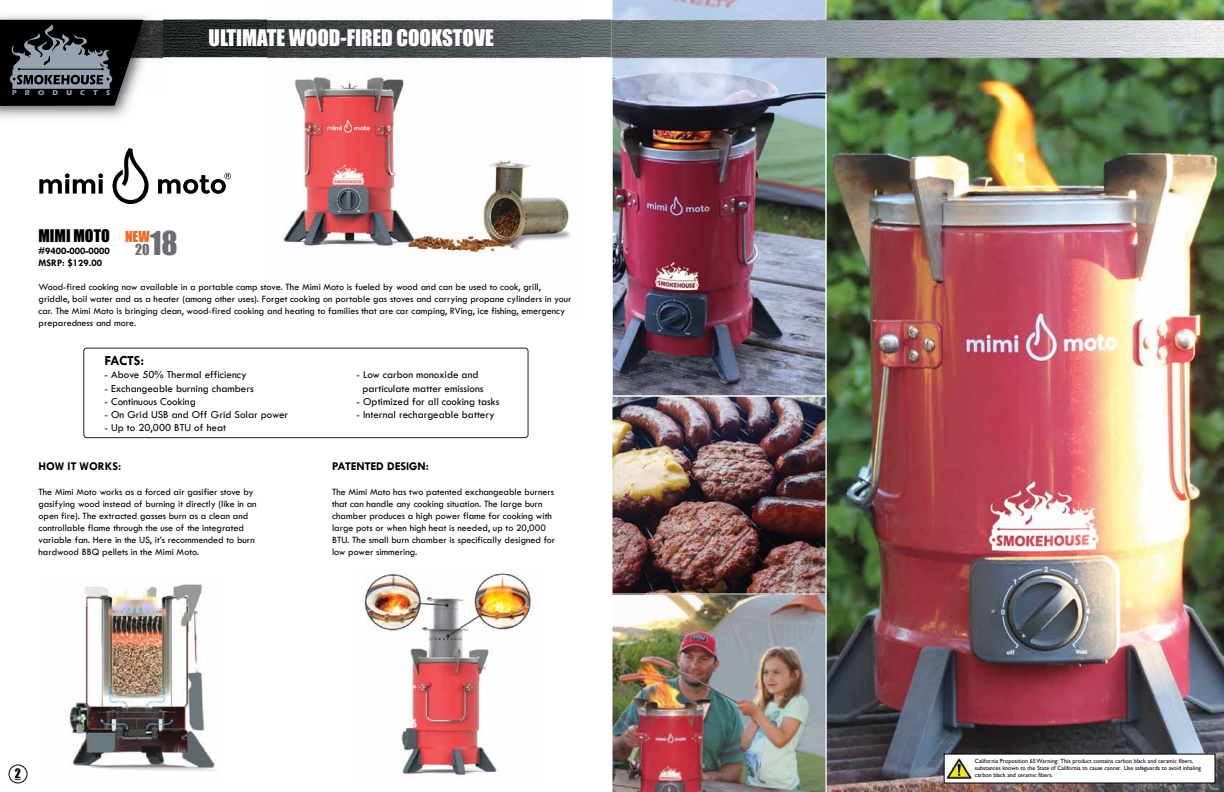
<style>
.page{position:relative;width:1224px;height:792px;background:#fff}
.page>*{position:absolute;margin:0;border:0;box-sizing:border-box;transform-origin:0 0}
.t1{font:21px "Impact";color:#fff}
.t2{font:16px "Impact";color:#000}
.t3{font:700 14px "Tw Cen";letter-spacing:-.025em;color:#000}
.t4{font:13.9px/13px "Impact";color:#f26724}
.t5{font:700 12px "Tw Cen";color:#000}
.t6{font:12px "Impact";color:#000}
.t7{font:11px "Tw Cen";color:#000}
.t8{font:10px/12px "Tw Cen";color:#000}
.t9{font:700 10px/12px "Tw Cen";color:#000}
.t10{font:700 7.2px "Eras ITC";letter-spacing:1.13em;color:#97a2b0}
.t11{font:6px/7.2px "Gill Sans";color:#000}
.s1{color:#6d6e71}
.s2{font-size:30.2px;color:#6d6e71}
</style>
<div class="page">
<img style="left:614px;top:0;width:610px;height:792px">
<hr style="left:826px;top:0;width:1px;height:792px;background:#fff">
<img style="left:612px;top:595px;width:214px;height:197px">
<div style="left:612px;top:396px;width:214px;height:199px;border:1px solid #fff"></div>
<img style="left:612px;top:0;width:214px;height:397px">
<img style="left:69px;top:584px;width:150px;height:188px">
<img style="left:364px;top:573px;width:170px;height:202px">
<img style="left:283px;top:93px;width:288px;height:161px">
<img style="left:162px;top:0;width:663px;height:93px">
<div style="left:83px;top:348px;width:446px;height:90px;border:1px solid #222;border-radius:3px"></div>
<img style="left:0;top:14px;width:162px;height:105px">
<svg style="left:0;top:20px;width:143px;height:86px;background:#3a3e41"></svg>
<svg style="left:39px;top:173px;width:64px;height:21px"></svg>
<svg style="left:112px;top:148px;width:37px;height:56px"></svg>
<svg style="left:158px;top:173px;width:73px;height:21px"></svg>
<div style="left:944px;top:754px;width:271px;height:29px;background:#fff"></div>
<img style="left:947px;top:759px;width:25px;height:19px">
<div style="left:9px;top:765px;width:18px;height:18px;border:1px solid #000;border-radius:50%"></div>
<p class="t10" style="left:12px;top:88px;width:100px">PRODUCTS</p>
<h1 class="t1" style="left:209px;top:22px;width:287px">ULTIMATE WOOD-FIRED COOKSTOVE</h1>
<h2 class="t2" style="left:38px;top:224px;width:73px">MIMI MOTO</h2>
<p class="t9" style="left:38px;top:245px;width:73px">#9400-000-0000<br>MSRP: $129.00</p>
<p class="t8" style="left:38px;top:281px;width:535px">Wood-fired cooking now available in a portable camp stove. The Mimi Moto is fueled by wood and can be used to cook, grill, griddle, boil water and as a heater (among other uses). Forget cooking on portable gas stoves and carrying propane cylinders in your car. The Mimi Moto is bringing clean, wood-fired cooking and heating to families that are car camping, RVing, ice fishing, emergency preparedness and more.</p>
<h3 class="t4" style="left:135px;top:229px;width:44px;text-indent:-10px">NEW<br><span class="s1">20</span><span class="s2">18</span></h3>
<h3 class="t3" style="left:104px;top:352px;width:41px">FACTS:</h3>
<p class="t7" style="left:104px;top:368px;width:144px">- Above 50% Thermal efficiency</p>
<p class="t7" style="left:356px;top:368px;width:124px">- Low carbon monoxide and</p>
<p class="t7" style="left:104px;top:382px;width:151px">- Exchangeable burning chambers</p>
<p class="t7" style="left:363px;top:382px;width:123px">particulate matter emissions</p>
<p class="t7" style="left:104px;top:395px;width:93px">- Continuous Cooking</p>
<p class="t7" style="left:356px;top:395px;width:144px">- Optimized for all cooking tasks</p>
<p class="t7" style="left:104px;top:408px;width:185px">- On Grid USB and Off Grid Solar power</p>
<p class="t7" style="left:356px;top:408px;width:140px">- Internal rechargeable battery</p>
<p class="t7" style="left:104px;top:421px;width:123px">- Up to 20,000 BTU of heat</p>
<p class="t5" style="left:38px;top:459px;width:84px">HOW IT WORKS:</p>
<p class="t8" style="left:38px;top:486px;width:220px">The Mimi Moto works as a forced air gasifier stove by gasifying wood instead of burning it directly (like in an open fire). The extracted gasses burn as a clean and controllable flame through the use of the integrated variable fan. Here in the US, it’s recommended to burn hardwood BBQ pellets in the Mimi Moto.</p>
<p class="t5" style="left:332px;top:459px;width:98px">PATENTED DESIGN:</p>
<p class="t8" style="left:332px;top:486px;width:225px">The Mimi Moto has two patented exchangeable burners that can handle any cooking situation. The large burn chamber produces a high power flame for cooking with large pots or when high heat is needed, up to 20,000<br>BTU. The small burn chamber is specifically designed for low power simmering.</p>
<p class="t11" style="left:975px;top:757px;width:228px">California Proposition 65 Warning: This product contains carbon black and ceramic fibers, substances known to the State of California to cause cancer. Use safeguards to avoid inhaling</p>
<p class="t6" style="left:15px;top:764px;width:8px">2</p>
<p class="t11" style="left:975px;top:772px;width:80px">carbon black and ceramic fibers.</p>
</div>
